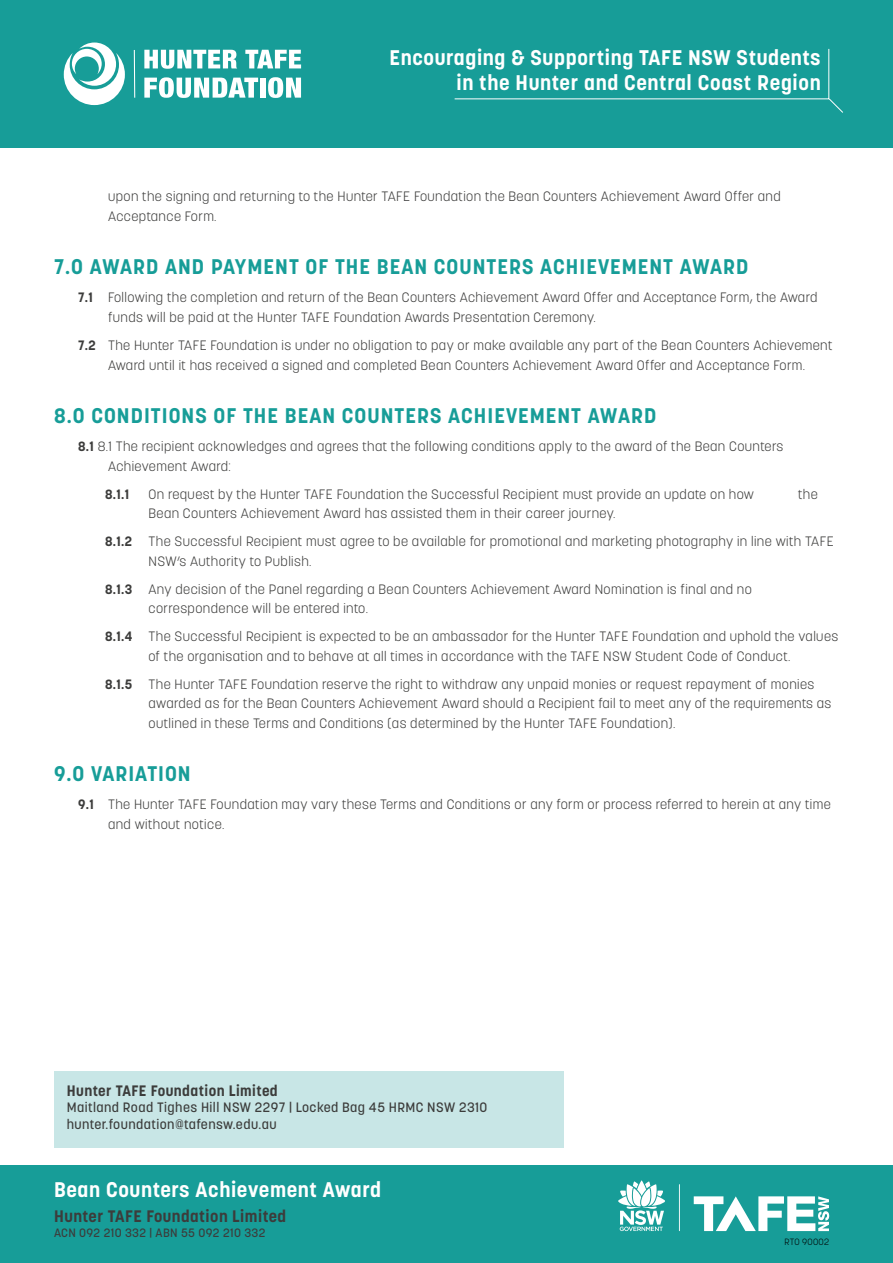
<style>
.page{position:relative;width:893px;height:1263px;background:#fff}
.page>*{position:absolute;margin:0;border:0;box-sizing:border-box;transform-origin:0 0}
.t1{font:700 21px "Korolev";letter-spacing:.05em;color:#179d98}
.t2{font:700 21px/25.5px "Korolev";letter-spacing:.03em;color:#fff;text-align:right}
.t3{font:700 16.5px "Korolev";letter-spacing:.03em;color:#3c3c3b}
.body{font:700 15px "Korolev";letter-spacing:.03em;color:#3c3c3b}
.t4{font:300 13.5px/19.5px "Korolev";letter-spacing:.03em;color:#3c3c3b}
.body-2{font:500 13.5px "Korolev";letter-spacing:.03em;color:#3c3c3b}
.t5{font:700 13.5px "Korolev";color:#3c3c3b}
.t6{font:500 12px "Korolev";letter-spacing:.03em;color:#3c3c3b}
.t7{font:300 9px "Korolev";letter-spacing:.03em;color:#000}
.s1{font-weight:700}
</style>
<div class="page">
<div style="left:0;top:0;width:893px;height:148px;background:#179d98"></div>
<svg style="left:454px;top:48px;width:389px;height:65px"></svg>
<div style="left:0;top:1165px;width:893px;height:98px;background:#179d98"></div>
<svg style="left:144px;top:50px;width:93px;height:19px"></svg>
<svg style="left:245px;top:50px;width:56px;height:18px"></svg>
<svg style="left:144px;top:77px;width:114px;height:21px"></svg>
<div style="left:260px;top:78px;width:5px;height:19px;background:#fff"></div>
<svg style="left:268px;top:77px;width:33px;height:21px"></svg>
<svg style="left:64px;top:43px;width:61px;height:62px"></svg>
<hr style="left:134px;top:50px;width:1px;height:48px;background:#fff">
<svg style="left:694px;top:1196px;width:135px;height:35px"></svg>
<hr style="left:679px;top:1184px;width:1px;height:47px;background:#fff">
<svg style="left:618px;top:1180px;width:47px;height:51px"></svg>
<div style="left:54px;top:1071px;width:509px;height:77px;background:#c8e6e6"></div>
<h1 class="t2" style="left:390px;top:45px;width:433px">Encouraging &amp; Supporting TAFE NSW Students in the Hunter and Central Coast Region</h1>
<p class="t4" style="left:108px;top:187px;width:674px">upon the signing and returning to the Hunter TAFE Foundation the Bean Counters Achievement Award Offer and<br>Acceptance Form.</p>
<p class="t1" style="left:54px;top:254px;width:696px">7.0 AWARD AND PAYMENT OF THE BEAN COUNTERS ACHIEVEMENT AWARD</p>
<p class="t4" style="left:108px;top:288px;width:711px;text-indent:-30px"><span class="s1">7.1</span> Following the completion and return of the Bean Counters Achievement Award Offer and Acceptance Form, the Award funds will be paid at the Hunter TAFE Foundation Awards Presentation Ceremony.</p>
<p class="t4" style="left:78px;top:335px;width:756px;text-align:center"><span class="s1">7.2</span> The Hunter TAFE Foundation is under no obligation to pay or make available any part of the Bean Counters Achievement<br>Award until it has received a signed and completed Bean Counters Achievement Award Offer and Acceptance Form.</p>
<p class="t1" style="left:54px;top:402px;width:604px">8.0 CONDITIONS OF THE BEAN COUNTERS ACHIEVEMENT AWARD</p>
<p class="t4" style="left:108px;top:436px;width:677px;text-indent:-30px"><span class="s1">8.1</span> 8.1 The recipient acknowledges and agrees that the following conditions apply to the award of the Bean Counters<br>Achievement Award:</p>
<p class="t5" style="left:105px;top:485px;width:26px">8.1.1</p>
<p class="t4" style="left:148px;top:484px;width:607px">On request by the Hunter TAFE Foundation the Successful Recipient must provide an update on how</p>
<p class="t4" style="left:798px;top:484px;width:21px">the</p>
<p class="t4" style="left:148px;top:503px;width:468px">Bean Counters Achievement Award has assisted them in their career journey.</p>
<p class="t4" style="left:148px;top:531px;width:687px;text-indent:-44px"><span class="s1">8.1.2</span> The Successful Recipient must agree to be available for promotional and marketing photography in line with TAFE<br>NSW’s Authority to Publish.</p>
<p class="t4" style="left:148px;top:579px;width:605px;text-indent:-44px"><span class="s1">8.1.3</span> Any decision of the Panel regarding a Bean Counters Achievement Award Nomination is final and no correspondence will be entered into.</p>
<p class="t4" style="left:105px;top:626px;width:735px;text-align:center"><span class="s1">8.1.4</span> The Successful Recipient is expected to be an ambassador for the Hunter TAFE Foundation and uphold the values of the organisation and to behave at all times in accordance with the TAFE NSW Student Code of Conduct.</p>
<p class="t4" style="left:148px;top:674px;width:684px;text-indent:-44px"><span class="s1">8.1.5</span> The Hunter TAFE Foundation reserve the right to withdraw any unpaid monies or request repayment of monies awarded as for the Bean Counters Achievement Award should a Recipient fail to meet any of the requirements as outlined in these Terms and Conditions (as determined by the Hunter TAFE Foundation).</p>
<p class="t1" style="left:54px;top:760px;width:138px">9.0 VARIATION</p>
<p class="t4" style="left:108px;top:794px;width:724px;text-indent:-30px"><span class="s1">9.1</span> The Hunter TAFE Foundation may vary these Terms and Conditions or any form or process referred to herein at any time and without notice.</p>
<p class="body" style="left:67px;top:1081px;width:212px">Hunter TAFE Foundation Limited</p>
<p class="body-2" style="left:67px;top:1099px;width:422px">Maitland Road Tighes Hill NSW 2297 | Locked Bag 45 HRMC NSW 2310</p>
<p class="body-2" style="left:67px;top:1115px;width:211px">hunter.foundation@tafensw.edu.au</p>
<h1 class="t2" style="left:54px;top:1177px;width:329px">Bean Counters Achievement Award</h1>
<p class="t3" style="left:54px;top:1206px;width:234px">Hunter TAFE Foundation Limited</p>
<p class="t6" style="left:54px;top:1225px;width:213px">ACN 092 210 332 | ABN 55 092 210 332</p>
<p class="t7" style="left:785px;top:1236px;width:46px">RTO 90002</p>
</div>
